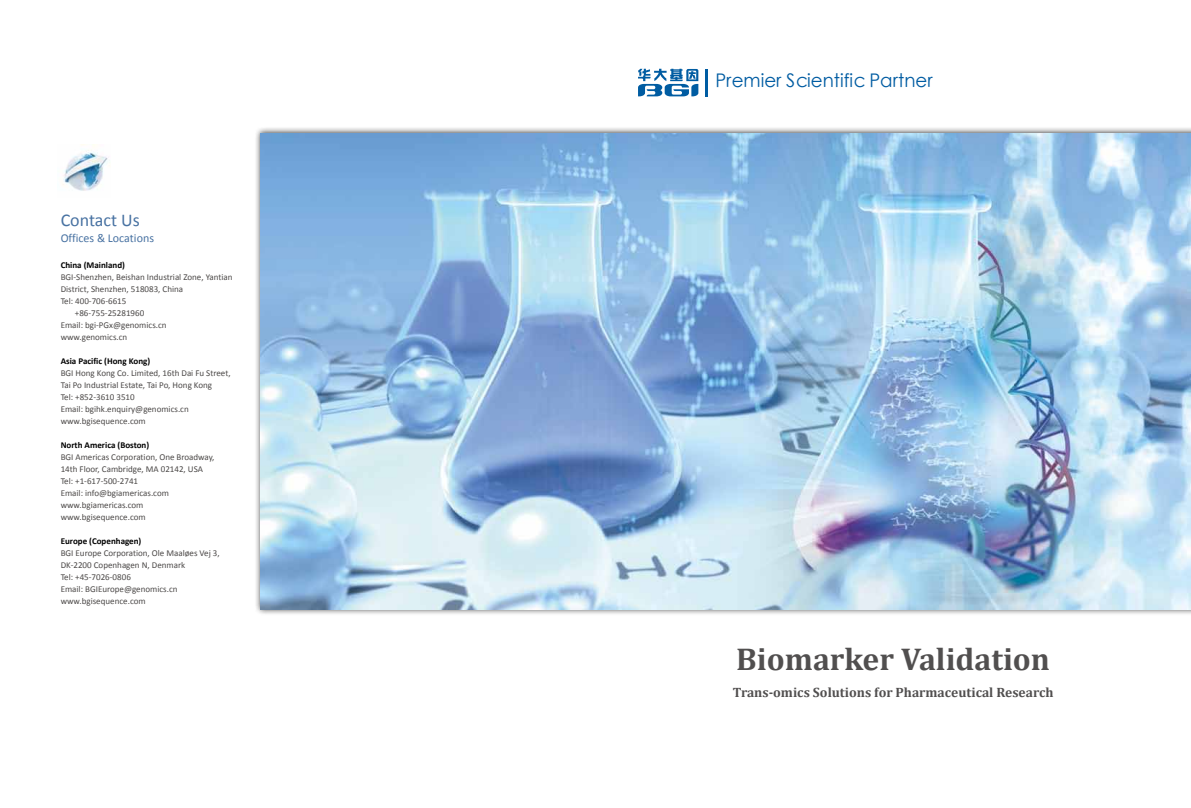
<style>
.page{position:relative;width:1191px;height:808px;background:#fff}
.page>*{position:absolute;margin:0;border:0;box-sizing:border-box;transform-origin:0 0}
.t1{font:700 31.6px "Cambria";color:#514f4f}
.t2{font:18.8px "ST Xihei";color:#005ca2}
.t3{font:18px "Calibri";color:#4872a2}
.t4{font:700 13.6px "Cambria";color:#514f4f}
.t5{font:12px "Calibri";color:#4872a2}
.t6{font:9px/12px "Calibri";color:#4c4948}
.t7{font:700 9px "Calibri";color:#000}
</style>
<div class="page">
<div style="left:254px;top:127px;width:937px;height:489px;background:#000;opacity:.75"></div>
<img style="left:261px;top:133px;width:930px;height:476px">
<img style="left:62px;top:145px;width:47px;height:46px">
<svg style="left:638px;top:69px;width:60px;height:27px"></svg>
<hr style="left:705px;top:69px;width:2px;height:27px;background:#005ca2">
<h3 class="t3" style="left:61px;top:208px;width:81px">Contact Us</h3>
<h3 class="t5" style="left:61px;top:231px;width:95px">Offices &amp; Locations</h3>
<p class="t7" style="left:61px;top:260px;width:66px">China (Mainland)</p>
<p class="t6" style="left:61px;top:271px;width:173px">BGI-Shenzhen, Beishan Industrial Zone, Yantian</p>
<p class="t6" style="left:61px;top:283px;width:124px">District, Shenzhen, 518083, China</p>
<p class="t6" style="left:61px;top:295px;width:67px">Tel: 400-706-6615</p>
<p class="t6" style="left:75px;top:307px;width:71px">+86-755-25281960</p>
<p class="t6" style="left:61px;top:319px;width:107px">Email: bgi-PGx@genomics.cn</p>
<p class="t6" style="left:61px;top:331px;width:68px">www.genomics.cn</p>
<p class="t7" style="left:61px;top:356px;width:91px">Asia Pacific (Hong Kong)</p>
<p class="t6" style="left:61px;top:367px;width:171px">BGI Hong Kong Co. Limited, 16th Dai Fu Street, Tai Po Industrial Estate, Tai Po, Hong Kong<br>Tel: +852-3610 3510<br>Email: bgihk.enquiry@genomics.cn www.bgisequence.com</p>
<p class="t7" style="left:61px;top:440px;width:90px">North America (Boston)</p>
<p class="t6" style="left:61px;top:451px;width:155px">BGI Americas Corporation, One Broadway,<br>14th Floor, Cambridge, MA 02142, USA<br>Tel: +1-617-500-2741<br>Email: info@bgiamericas.com www.bgiamericas.com www.bgisequence.com</p>
<p class="t7" style="left:61px;top:536px;width:82px">Europe (Copenhagen)</p>
<p class="t6" style="left:61px;top:547px;width:161px">BGI Europe Corporation, Ole Maaløes Vej 3,<br>DK-2200 Copenhagen N, Denmark<br>Tel: +45-7026-0806<br>Email: BGIEurope@genomics.cn www.bgisequence.com</p>
<h2 class="t2" style="left:715px;top:67px;width:219px">Premier Scientific Partner</h2>
<h1 class="t1" style="left:736px;top:640px;width:315px">Biomarker Validation</h1>
<h3 class="t4" style="left:733px;top:684px;width:322px">Trans-omics Solutions for Pharmaceutical Research</h3>
</div>
